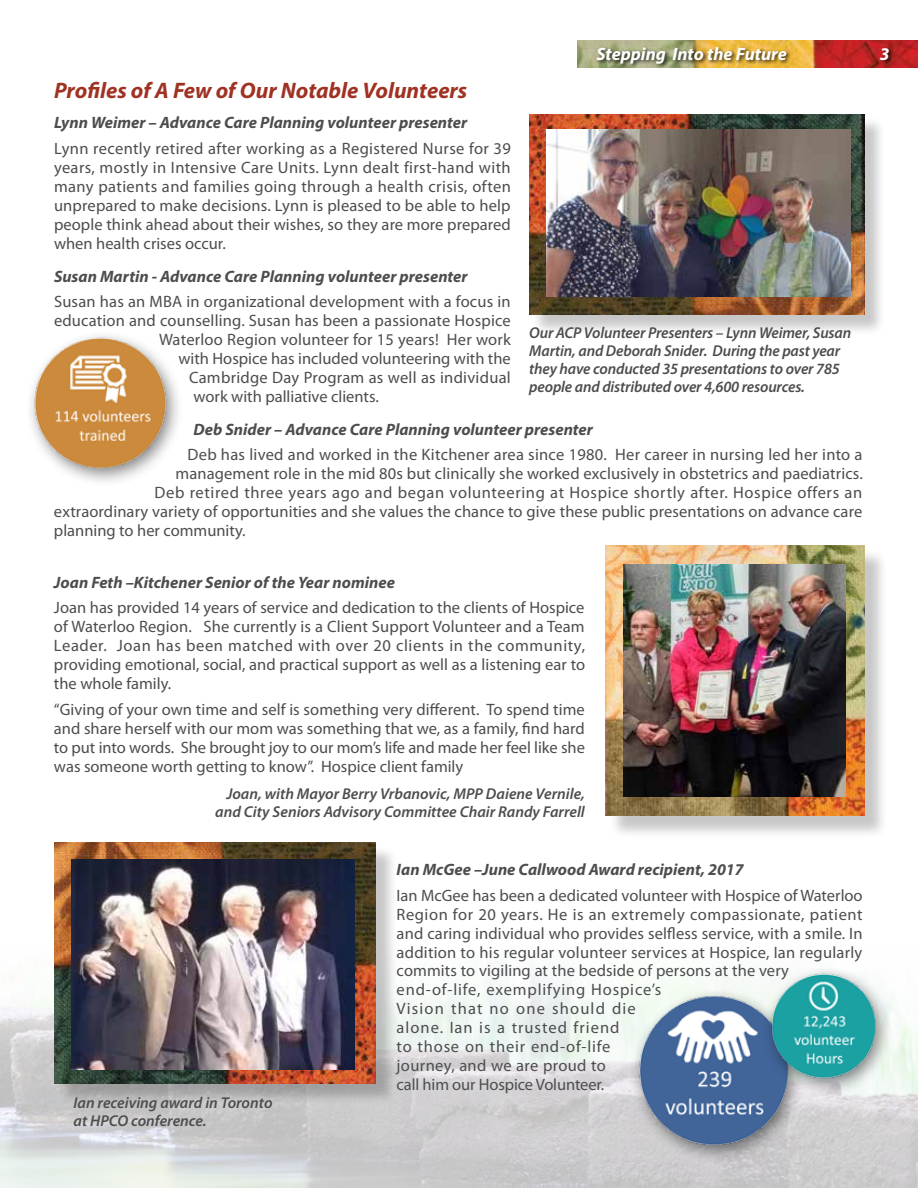
<style>
.page{position:relative;width:918px;height:1188px;background:#fff}
.page>*{position:absolute;margin:0;border:0;box-sizing:border-box;transform-origin:0 0}
.t1{font:italic 700 22.5px "Myriad Pro";color:#a03223}
.t2{font:italic 700 18px "Myriad Pro";color:#fff}
.t3{font:16.5px/19px "Myriad Pro";letter-spacing:.01em;color:#4d4d4f;text-align:justify}
.t4{font:italic 700 16.5px "Myriad Pro";color:#4d4d4f}
.t5{font:16.5px "Myriad Pro";letter-spacing:.035em;color:#4d4d4f}
.t6{font:italic 600 15.75px/18.1px "Myriad Pro";letter-spacing:-.01em;color:#4d4d4f}
</style>
<div class="page">
<img style="left:0;top:975px;width:918px;height:213px">
<img style="left:578px;top:41px;width:340px;height:27px">
<div style="left:595px;top:46px;width:299px;height:23px;background:#000;opacity:.75"></div>
<div style="left:532px;top:117px;width:354px;height:219px;background:#000;opacity:.22"></div>
<img style="left:529px;top:114px;width:335px;height:201px">
<img style="left:546px;top:130px;width:304px;height:166px">
<div style="left:608px;top:549px;width:280px;height:290px;background:#000;opacity:.22"></div>
<img style="left:605px;top:546px;width:260px;height:270px">
<img style="left:624px;top:565px;width:222px;height:232px">
<div style="left:57px;top:846px;width:341px;height:260px;background:#000;opacity:.22"></div>
<img style="left:54px;top:843px;width:322px;height:240px">
<img style="left:71px;top:859px;width:283px;height:210px">
<img style="left:605px;top:983px;width:224px;height:205px">
<img style="left:751px;top:968px;width:150px;height:140px">
<img style="left:30px;top:335px;width:148px;height:147px">
<p class="t2" style="left:596px;top:42px;width:192px">Stepping Into the Future</p>
<p class="t2" style="left:880px;top:42px;width:11px">3</p>
<h1 class="t1" style="left:54px;top:76px;width:415px">Profiles of A Few of Our Notable Volunteers</h1>
<p class="t4" style="left:54px;top:112px;width:415px">Lynn Weimer – Advance Care Planning volunteer presenter</p>
<p class="t3" style="left:54px;top:140px;width:458px">Lynn recently retired after working as a Registered Nurse for 39 years, mostly in Intensive Care Units. Lynn dealt first-hand with many patients and families going through a health crisis, often unprepared to make decisions. Lynn is pleased to be able to help people think ahead about their wishes, so they are more prepared when health crises occur.</p>
<p class="t4" style="left:54px;top:265px;width:415px">Susan Martin - Advance Care Planning volunteer presenter</p>
<p class="t3" style="left:54px;top:293px;width:458px">Susan has an MBA in organizational development with a focus in</p>
<p class="t3" style="left:54px;top:312px;width:458px">education and counselling. Susan has been a passionate Hospice</p>
<p class="t3" style="left:159px;top:330px;width:353px">Waterloo Region volunteer for 15 years! Her work</p>
<p class="t3" style="left:179px;top:349px;width:334px">with Hospice has included volunteering with the</p>
<p class="t3" style="left:189px;top:368px;width:323px">Cambridge Day Program as well as individual</p>
<p class="t3" style="left:194px;top:387px;width:187px">work with palliative clients.</p>
<p class="t4" style="left:194px;top:418px;width:401px">Deb Snider – Advance Care Planning volunteer presenter</p>
<p class="t3" style="left:188px;top:446px;width:677px">Deb has lived and worked in the Kitchener area since 1980. Her career in nursing led her into a</p>
<p class="t3" style="left:176px;top:465px;width:689px">management role in the mid 80s but clinically she worked exclusively in obstetrics and paediatrics.</p>
<p class="t5" style="left:155px;top:484px;width:709px">Deb retired three years ago and began volunteering at Hospice shortly after. Hospice offers an</p>
<p class="t3" style="left:54px;top:503px;width:810px">extraordinary variety of opportunities and she values the chance to give these public presentations on advance care</p>
<p class="t3" style="left:54px;top:522px;width:193px">planning to her community.</p>
<p class="t4" style="left:54px;top:571px;width:343px">Joan Feth –Kitchener Senior of the Year nominee</p>
<p class="t3" style="left:54px;top:599px;width:533px">Joan has provided 14 years of service and dedication to the clients of Hospice of Waterloo Region. She currently is a Client Support Volunteer and a Team Leader. Joan has been matched with over 20 clients in the community, providing emotional, social, and practical support as well as a listening ear to the whole family.</p>
<p class="t3" style="left:54px;top:700px;width:532px">“Giving of your own time and self is something very different. To spend time and share herself with our mom was something that we, as a family, find hard to put into words. She brought joy to our mom’s life and made her feel like she was someone worth getting to know”. Hospice client family</p>
<p class="t6" style="left:529px;top:323px;width:324px">Our ACP Volunteer Presenters – Lynn Weimer, Susan Martin, and Deborah Snider. During the past year they have conducted 35 presentations to over 785 people and distributed over 4,600 resources.</p>
<p class="t6" style="left:215px;top:784px;width:371px;text-align:right">Joan, with Mayor Berry Vrbanovic, MPP Daiene Vernile, and City Seniors Advisory Committee Chair Randy Farrell</p>
<p class="t6" style="left:74px;top:1094px;width:201px">Ian receiving award in Toronto at HPCO conference.</p>
<p class="t4" style="left:397px;top:859px;width:349px">Ian McGee –June Callwood Award recipient, 2017</p>
<p class="t3" style="left:397px;top:886px;width:468px;text-align:left">Ian McGee has been a dedicated volunteer with Hospice of Waterloo Region for 20 years. He is an extremely compassionate, patient and caring individual who provides selfless service, with a smile. In addition to his regular volunteer services at Hospice, Ian regularly commits to vigiling at the bedside of persons at the very end-of-life, exemplifying Hospice’s<br>Vision that no one should die<br>alone. Ian is a trusted friend<br>to those on their end-of-life<br>journey, and we are proud to<br>call him our Hospice Volunteer.</p>
</div>
